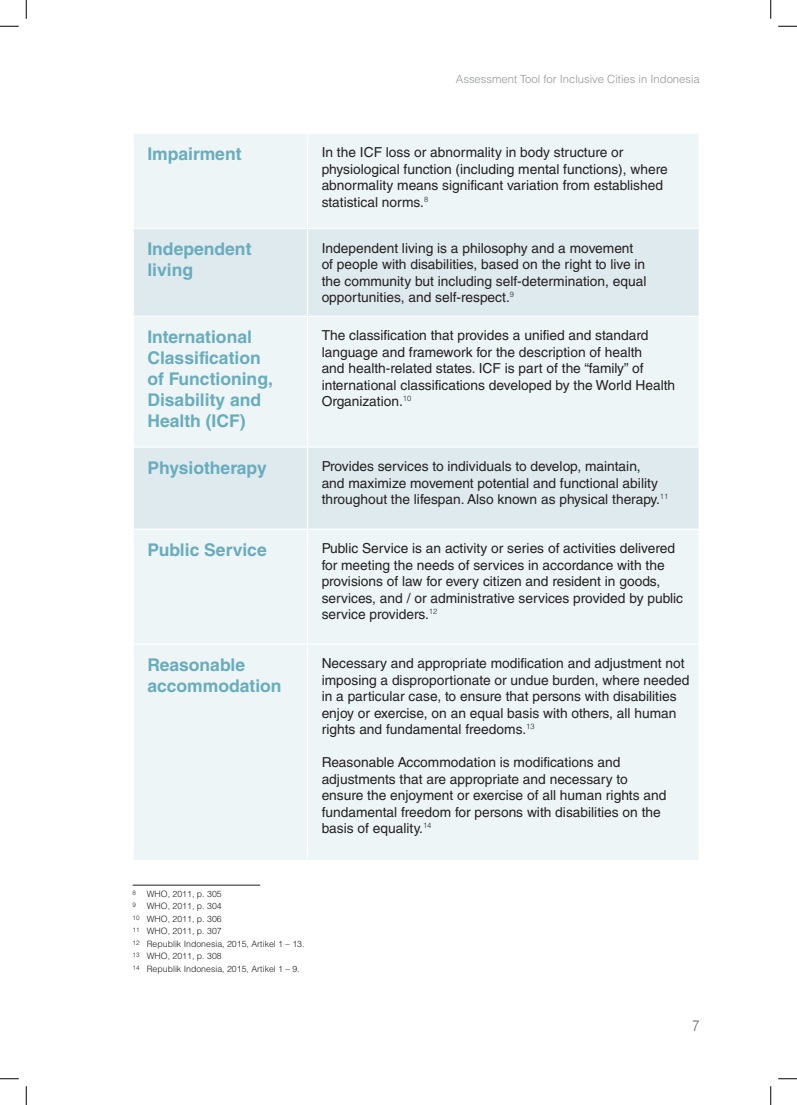
<style>
.page{position:relative;width:797px;height:1105px;background:#fff}
.page>*{position:absolute;margin:0;border:0;box-sizing:border-box;transform-origin:0 0}
.t1{font:700 17.5px/21px "Helvetica LT Std";color:#68acbe}
.t2{font:300 15px "Helvetica LT Std";color:#636366;scale:.9 1}
.t3{font:13.75px/16.5px "Helvetica LT Std";color:#231f20}
.t4{font:300 11.25px "Helvetica LT Std";color:#939598}
.t5{font:300 8.75px/12.5px "Helvetica LT Std";color:#231f20}
</style>
<div class="page">
<div style="left:134px;top:134px;width:564px;height:726px;background:#edf5f7"></div>
<svg style="left:134px;top:229px;width:564px;height:300px;background:#e4eef1"></svg>
<hr style="left:307px;top:134px;width:1px;height:94px;background:#fff">
<hr style="left:133px;top:228px;width:174px;height:1px;background:#fff">
<hr style="left:307px;top:228px;width:392px;height:1px;background:#fff">
<hr style="left:307px;top:229px;width:1px;height:87px;background:#fff">
<hr style="left:133px;top:316px;width:174px;height:1px;background:#fff">
<hr style="left:307px;top:316px;width:392px;height:1px;background:#fff">
<hr style="left:307px;top:317px;width:1px;height:129px;background:#fff">
<hr style="left:133px;top:446px;width:174px;height:2px;background:#fff">
<hr style="left:307px;top:446px;width:392px;height:2px;background:#fff">
<hr style="left:307px;top:448px;width:1px;height:81px;background:#fff">
<hr style="left:133px;top:529px;width:174px;height:1px;background:#fff">
<hr style="left:307px;top:529px;width:392px;height:1px;background:#fff">
<hr style="left:307px;top:530px;width:1px;height:113px;background:#fff">
<hr style="left:133px;top:643px;width:174px;height:2px;background:#fff">
<hr style="left:307px;top:643px;width:392px;height:2px;background:#fff">
<hr style="left:307px;top:645px;width:1px;height:215px;background:#fff">
<hr style="left:133px;top:885px;width:127px;height:1px;background:#231f20">
<svg style="left:0;top:25px;width:19px;height:2px"></svg>
<svg style="left:778px;top:25px;width:19px;height:2px"></svg>
<svg style="left:0;top:1078px;width:19px;height:1px"></svg>
<svg style="left:778px;top:1078px;width:19px;height:1px"></svg>
<svg style="left:25px;top:0;width:2px;height:19px"></svg>
<svg style="left:25px;top:1086px;width:2px;height:19px"></svg>
<svg style="left:770px;top:0;width:1px;height:19px"></svg>
<svg style="left:770px;top:1086px;width:1px;height:19px"></svg>
<p class="t4" style="left:456px;top:72px;width:245px">Assessment Tool for Inclusive Cities in Indonesia</p>
<p class="t1" style="left:147px;top:143px;width:96px">Impairment</p>
<p class="t3" style="left:322px;top:144px;width:347px">In the ICF loss or abnormality in body structure or physiological function (including mental functions), where abnormality means significant variation from established statistical norms.<sup>8</sup></p>
<p class="t1" style="left:147px;top:238px;width:106px">Independent living</p>
<p class="t3" style="left:322px;top:239px;width:326px">Independent living is a philosophy and a movement of people with disabilities, based on the right to live in the community but including self-determination, equal opportunities, and self-respect.<sup>9</sup></p>
<p class="t1" style="left:147px;top:326px;width:127px">International<br>Classification of Functioning,<br>Disability and<br>Health (ICF)</p>
<p class="t3" style="left:322px;top:327px;width:355px">The classification that provides a unified and standard language and framework for the description of health<br>and health-related states. ICF is part of the “family” of international classifications developed by the World Health Organization.<sup>10</sup></p>
<p class="t1" style="left:147px;top:457px;width:121px">Physiotherapy</p>
<p class="t3" style="left:322px;top:458px;width:348px">Provides services to individuals to develop, maintain,<br>and maximize movement potential and functional ability throughout the lifespan. Also known as physical therapy.<sup>11</sup></p>
<p class="t1" style="left:147px;top:539px;width:121px">Public Service</p>
<p class="t3" style="left:322px;top:540px;width:363px">Public Service is an activity or series of activities delivered for meeting the needs of services in accordance with the provisions of law for every citizen and resident in goods, services, and / or administrative services provided by public service providers.<sup>12</sup></p>
<p class="t1" style="left:147px;top:654px;width:136px">Reasonable accommodation</p>
<p class="t3" style="left:322px;top:655px;width:369px">Necessary and appropriate modification and adjustment not imposing a disproportionate or undue burden, where needed in a particular case, to ensure that persons with disabilities enjoy or exercise, on an equal basis with others, all human rights and fundamental freedoms.<sup>13</sup></p>
<p class="t3" style="left:322px;top:754px;width:346px">Reasonable Accommodation is modifications and adjustments that are appropriate and necessary to ensure the enjoyment or exercise of all human rights and fundamental freedom for persons with disabilities on the basis of equality.<sup>14</sup></p>
<p class="t5" style="left:133px;top:887px;width:173px"><sup>8</sup> WHO, 2011, p. 305<br><sup>9</sup> WHO, 2011, p. 304<br><sup>10</sup> WHO, 2011, p. 306<br><sup>11</sup> WHO, 2011, p. 307<br><sup>12</sup> Republik Indonesia, 2015, Artikel 1 – 13.<br><sup>13</sup> WHO, 2011, p. 308<br><sup>14</sup> Republik Indonesia, 2015, Artikel 1 – 9.</p>
<p class="t2" style="left:692px;top:1016px;width:10px">7</p>
</div>
